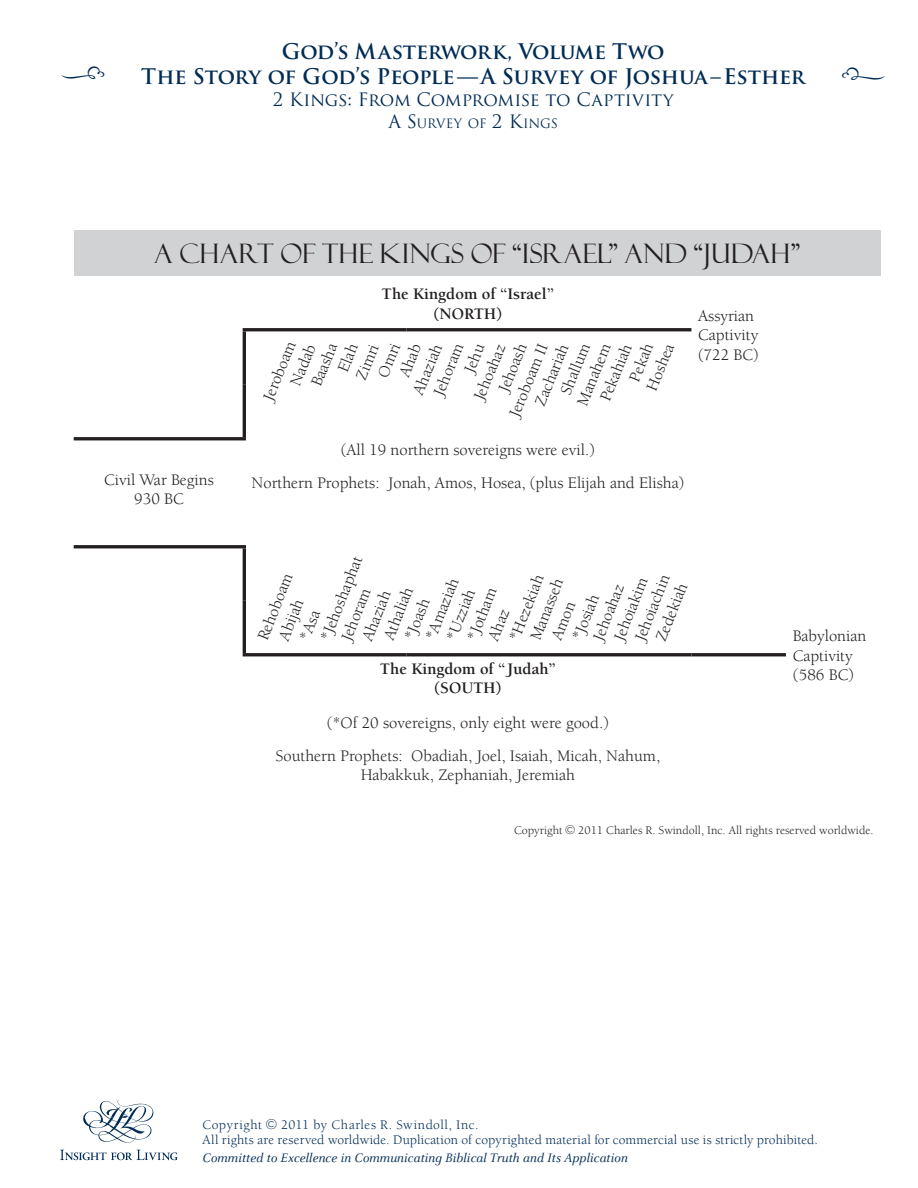
<style>
.page{position:relative;width:918px;height:1188px;background:#fff}
.page>*{position:absolute;margin:0;border:0;box-sizing:border-box;transform-origin:0 0}
.t1{font:36px "Type Embellishments One Plain";color:#002c55}
.t2{font:26.85px "Felix Titling";letter-spacing:.005em;color:#231f20}
.t3{font:700 21px/25.2px "Trajan Pro";letter-spacing:-.01em;color:#002c55;text-align:center}
.t4{font:18px "Trajan Pro";letter-spacing:-.01em;color:#002c55}
.t5{font:16.5px/19.5px "Berkeley";color:#231f20;text-align:center}
.t6{font:700 16.5px/19.5px "Berkeley";color:#231f20;text-align:center}
.t7{font:13.5px/15px "Berkeley";letter-spacing:.015em;color:#002c55}
.t8{font:italic 13.5px "Celeste";color:#002c55}
.t9{font:13.5px "Berkeley";letter-spacing:.04em;color:#002c55}
.t10{font:12.6px "Trajan";letter-spacing:-.015em;color:#002c55}
.t11{font:12px "Berkeley";color:#231f20}
.s1{font-size:18px}
</style>
<div class="page">
<svg style="left:83px;top:1100px;width:70px;height:43px"></svg>
<svg style="left:60px;top:1150px;width:118px;height:10px"></svg>
<div style="left:74px;top:230px;width:806px;height:46px;background:#d1d2d4"></div>
<hr style="left:74px;top:437px;width:172px;height:3px;background:#231f20">
<hr style="left:74px;top:545px;width:172px;height:3px;background:#231f20">
<hr style="left:243px;top:328px;width:163px;height:3px;background:#231f20">
<hr style="left:243px;top:331px;width:3px;height:54px;background:#231f20">
<hr style="left:406px;top:328px;width:285px;height:3px;background:#231f20">
<hr style="left:243px;top:385px;width:3px;height:52px;background:#231f20">
<hr style="left:243px;top:548px;width:3px;height:53px;background:#231f20">
<hr style="left:243px;top:601px;width:3px;height:52px;background:#231f20">
<hr style="left:243px;top:653px;width:163px;height:3px;background:#231f20">
<hr style="left:406px;top:653px;width:285px;height:3px;background:#231f20">
<hr style="left:691px;top:653px;width:95px;height:3px;background:#231f20">
<p class="t3" style="left:141px;top:39px;width:666px">God’s Masterwork, Volume Two<br>The Story of God’s People—A Survey of Joshua–Esther</p>
<p class="t4" style="left:273px;top:88px;width:402px">2 Kings: From Compromise to Captivity</p>
<p class="t10" style="left:388px;top:115px;width:169px"><span class="s1">A S</span>URVEY OF <span class="s1">2 K</span>INGS</p>
<h1 class="t1" style="left:60px;top:58px;width:47px">j</h1>
<h1 class="t1" style="left:841px;top:60px;width:47px">i</h1>
<h2 class="t2" style="left:154px;top:238px;width:647px">A CHART OF THE KINGS OF “ISRAEL” AND “JUDAH”</h2>
<p class="t6" style="left:382px;top:285px;width:174px">The Kingdom of “Israel” (NORTH)</p>
<p class="t5" style="left:698px;top:306px;width:62px;text-align:left">Assyrian<br>Captivity (722 BC)</p>
<p class="t5" style="left:259px;top:396px;width:64px;rotate:-68deg">Jeroboam</p>
<p class="t5" style="left:625px;top:377px;width:42px;rotate:-68deg">Pekah</p>
<p class="t5" style="left:494px;top:388px;width:53px;rotate:-68deg">Jehoash</p>
<p class="t5" style="left:307px;top:382px;width:46px;rotate:-68deg">Baasha</p>
<p class="t5" style="left:334px;top:368px;width:31px;rotate:-68deg">Elah</p>
<p class="t5" style="left:352px;top:375px;width:38px;rotate:-68deg">Zimri</p>
<p class="t5" style="left:374px;top:373px;width:37px;rotate:-68deg">Omri</p>
<p class="t5" style="left:596px;top:397px;width:62px;rotate:-68deg">Pekahiah</p>
<p class="t5" style="left:531px;top:401px;width:67px;rotate:-68deg">Zachariah</p>
<p class="t5" style="left:409px;top:390px;width:55px;rotate:-68deg">Ahaziah</p>
<p class="t5" style="left:395px;top:373px;width:36px;rotate:-68deg">Ahab</p>
<p class="t5" style="left:505px;top:413px;width:79px;rotate:-68deg">Jeroboam II</p>
<p class="t5" style="left:286px;top:381px;width:45px;rotate:-68deg">Nadab</p>
<p class="t5" style="left:556px;top:391px;width:56px;rotate:-68deg">Shallum</p>
<p class="t5" style="left:430px;top:391px;width:57px;rotate:-68deg">Jehoram</p>
<p class="t5" style="left:460px;top:368px;width:31px;rotate:-68deg">Jehu</p>
<p class="t5" style="left:573px;top:401px;width:67px;rotate:-68deg">Manahem</p>
<p class="t5" style="left:642px;top:386px;width:51px;rotate:-68deg">Hoshea</p>
<p class="t5" style="left:470px;top:396px;width:61px;rotate:-68deg">Jehoahaz</p>
<p class="t5" style="left:104px;top:470px;width:111px">Civil War Begins<br>930 BC</p>
<p class="t5" style="left:252px;top:434px;width:434px;line-height:33px">(All 19 northern sovereigns were evil.)<br>Northern Prophets: Jonah, Amos, Hosea, (plus Elijah and Elisha)</p>
<p class="t5" style="left:316px;top:636px;width:91px;rotate:-68deg">*Jehoshaphat</p>
<p class="t5" style="left:505px;top:637px;width:71px;rotate:-68deg">*Hezekiah</p>
<p class="t5" style="left:253px;top:636px;width:72px;rotate:-68deg">Rehoboam</p>
<p class="t5" style="left:631px;top:636px;width:71px;rotate:-68deg">Jehoiachin</p>
<p class="t5" style="left:421px;top:636px;width:67px;rotate:-68deg">*Amaziah</p>
<p class="t5" style="left:526px;top:635px;width:66px;rotate:-68deg">Manasseh</p>
<p class="t5" style="left:610px;top:636px;width:68px;rotate:-68deg">Jehoiakim</p>
<p class="t5" style="left:652px;top:637px;width:62px;rotate:-68deg">Zedekiah</p>
<p class="t5" style="left:589px;top:636px;width:61px;rotate:-68deg">Jehoahaz</p>
<p class="t5" style="left:379px;top:636px;width:57px;rotate:-68deg">Athaliah</p>
<p class="t5" style="left:442px;top:636px;width:55px;rotate:-68deg">*Uzziah</p>
<p class="t5" style="left:463px;top:636px;width:57px;rotate:-68deg">*Jotham</p>
<p class="t5" style="left:337px;top:637px;width:57px;rotate:-68deg">Jehoram</p>
<p class="t5" style="left:358px;top:637px;width:55px;rotate:-68deg">Ahaziah</p>
<p class="t5" style="left:568px;top:636px;width:49px;rotate:-68deg">*Josiah</p>
<p class="t5" style="left:400px;top:636px;width:45px;rotate:-68deg">*Joash</p>
<p class="t5" style="left:274px;top:636px;width:45px;rotate:-68deg">Abijah</p>
<p class="t5" style="left:547px;top:636px;width:42px;rotate:-68deg">Amon</p>
<p class="t5" style="left:484px;top:637px;width:34px;rotate:-68deg">Ahaz</p>
<p class="t5" style="left:295px;top:636px;width:33px;rotate:-68deg">*Asa</p>
<p class="t6" style="left:380px;top:659px;width:178px">The Kingdom of “ Judah” (SOUTH)</p>
<p class="t5" style="left:275px;top:706px;width:386px;line-height:33px">(*Of 20 sovereigns, only eight were good.)<br>Southern Prophets: Obadiah, Joel, Isaiah, Micah, Nahum,</p>
<p class="t5" style="left:361px;top:766px;width:216px">Habakkuk, Zephaniah, Jeremiah</p>
<p class="t5" style="left:793px;top:627px;width:75px;text-align:left">Babylonian<br>Captivity (586 BC)</p>
<p class="t11" style="left:514px;top:824px;width:50px">Copyright</p>
<p class="t11" style="left:578px;top:824px;width:297px">2011 Charles R. Swindoll, Inc. All rights reserved worldwide.</p>
<p class="t7" style="left:202px;top:1117px;width:617px;text-indent:79px">2011 by Charles R. Swindoll, Inc.<br>All rights are reserved worldwide. Duplication of copyrighted material for commercial use is strictly prohibited.</p>
<p class="t8" style="left:202px;top:1151px;width:427px">Committed to Excellence in Communicating Biblical Truth and Its Application</p>
<p class="t9" style="left:202px;top:1117px;width:61px">Copyright</p>
</div>
